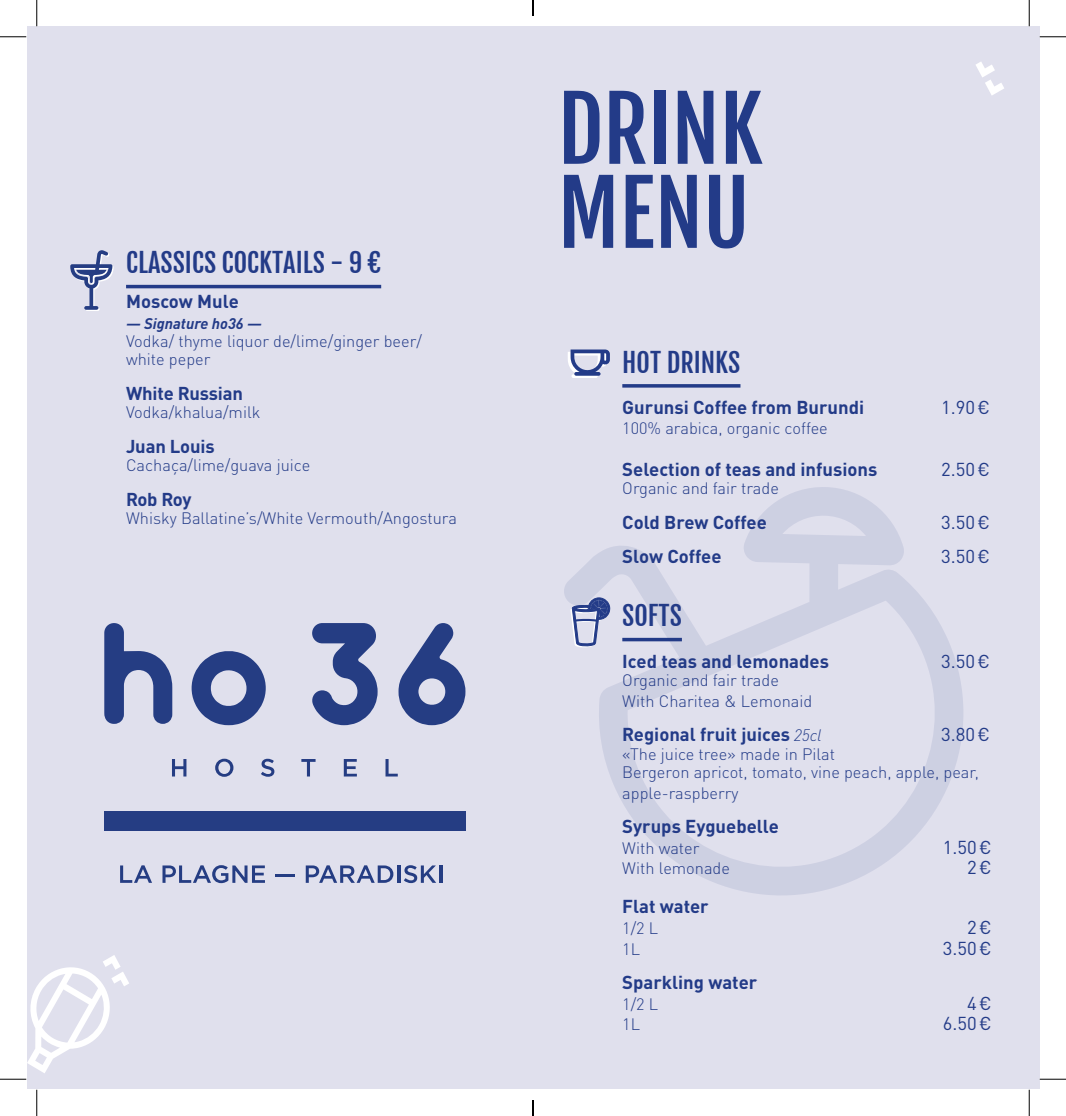
<style>
.page{position:relative;width:1066px;height:1116px;background:#fff}
.page>*{position:absolute;margin:0;border:0;box-sizing:border-box;transform-origin:0 0}
.t1{font:87.5px/84px "Fjalla One";color:#233b88}
.t2{font:26.25px "Fjalla One";color:#233b88}
.t3{font:700 18.55px "DIN Pro";color:#233b88}
.t4{font:18.55px "DIN Pro";color:#233b88}
.t5{font:700 18.38px "DIN Pro";letter-spacing:-.01em;color:#233b88}
.t6{font:300 16.45px/18.4px "DIN Pro";color:#233b88}
.t7{font:italic 700 15.22px "DIN Pro";color:#233b88}
.s1{font-weight:300;font-style:italic;font-size:16.45px}
</style>
<div class="page">
<div style="left:27px;top:27px;width:1012px;height:1061px;background:#e0e0ed"></div>
<svg style="left:976px;top:62px;width:28px;height:33px"></svg>
<hr style="left:126px;top:285px;width:255px;height:3px;background:#233b88">
<hr style="left:622px;top:384px;width:118px;height:3px;background:#233b88">
<svg style="left:568px;top:349px;width:42px;height:29px"></svg>
<svg style="left:564px;top:487px;width:399px;height:408px"></svg>
<svg style="left:70px;top:250px;width:44px;height:61px"></svg>
<div style="left:104px;top:811px;width:361px;height:19px;background:#253d83"></div>
<svg style="left:172px;top:759px;width:14px;height:17px"></svg>
<svg style="left:215px;top:758px;width:18px;height:18px"></svg>
<svg style="left:261px;top:758px;width:13px;height:18px"></svg>
<svg style="left:301px;top:759px;width:14px;height:17px"></svg>
<svg style="left:344px;top:759px;width:13px;height:17px"></svg>
<svg style="left:385px;top:759px;width:13px;height:17px"></svg>
<svg style="left:104px;top:623px;width:68px;height:100px"></svg>
<svg style="left:192px;top:651px;width:74px;height:74px"></svg>
<svg style="left:312px;top:623px;width:65px;height:102px"></svg>
<svg style="left:398px;top:623px;width:67px;height:102px"></svg>
<svg style="left:120px;top:865px;width:32px;height:17px"></svg>
<svg style="left:162px;top:865px;width:103px;height:18px"></svg>
<hr style="left:275px;top:873px;width:20px;height:3px;background:#253d83">
<svg style="left:306px;top:865px;width:87px;height:17px"></svg>
<hr style="left:397px;top:865px;width:3px;height:17px;background:#253d83">
<svg style="left:404px;top:865px;width:32px;height:17px"></svg>
<hr style="left:439px;top:865px;width:3px;height:17px;background:#253d83">
<svg style="left:0;top:36px;width:26px;height:1px"></svg>
<svg style="left:1039px;top:36px;width:27px;height:1px"></svg>
<svg style="left:0;top:955px;width:129px;height:124px"></svg>
<svg style="left:1039px;top:1078px;width:27px;height:1px"></svg>
<svg style="left:36px;top:0;width:1px;height:26px"></svg>
<svg style="left:36px;top:1089px;width:1px;height:26px"></svg>
<svg style="left:1029px;top:0;width:1px;height:26px"></svg>
<svg style="left:1029px;top:1089px;width:1px;height:26px"></svg>
<svg style="left:532px;top:0;width:2px;height:16px"></svg>
<svg style="left:532px;top:1100px;width:2px;height:15px"></svg>
<h2 class="t2" style="left:126px;top:247px;width:257px">CLASSICS COCKTAILS - 9 €</h2>
<p class="t3" style="left:126px;top:286px;width:114px">Moscow Mule</p>
<p class="t7" style="left:126px;top:310px;width:137px">— Signature ho36 —</p>
<p class="t6" style="left:126px;top:330px;width:297px">Vodka/ thyme liquor de/lime/ginger beer/ white peper</p>
<p class="t5" style="left:126px;top:378px;width:118px">White Russian</p>
<p class="t6" style="left:126px;top:401px;width:136px">Vodka/khalua/milk</p>
<p class="t5" style="left:126px;top:431px;width:90px">Juan Louis</p>
<p class="t6" style="left:126px;top:454px;width:186px">Cachaça/lime/guava juice</p>
<p class="t5" style="left:126px;top:483px;width:67px">Rob Roy</p>
<p class="t6" style="left:126px;top:507px;width:332px">Whisky Ballatine’s/White Vermouth/Angostura</p>
<h1 class="t1" style="left:558px;top:87px;width:206px">DRINK<br>MENU</h1>
<h2 class="t2" style="left:622px;top:346px;width:120px">HOT DRINKS</h2>
<p class="t3" style="left:622px;top:391px;width:243px">Gurunsi Coffee from Burundi</p>
<p class="t4" style="left:941px;top:392px;width:50px">1.90€</p>
<p class="t6" style="left:622px;top:418px;width:207px">100% arabica, organic coffee</p>
<p class="t3" style="left:622px;top:453px;width:257px">Selection of teas and infusions</p>
<p class="t4" style="left:941px;top:454px;width:50px">2.50€</p>
<p class="t6" style="left:622px;top:477px;width:158px">Organic and fair trade</p>
<p class="t3" style="left:622px;top:506px;width:146px">Cold Brew Coffee</p>
<p class="t4" style="left:941px;top:507px;width:50px">3.50€</p>
<p class="t3" style="left:622px;top:541px;width:101px">Slow Coffee</p>
<p class="t4" style="left:941px;top:541px;width:50px">3.50€</p>
<h2 class="t2" style="left:622px;top:600px;width:61px">SOFTS</h2>
<p class="t3" style="left:622px;top:645px;width:208px">Iced teas and lemonades</p>
<p class="t4" style="left:941px;top:646px;width:50px">3.50€</p>
<p class="t6" style="left:622px;top:668px;width:191px;line-height:20.5px">Organic and fair trade<br>With Charitea &amp; Lemonaid</p>
<p class="t3" style="left:622px;top:718px;width:201px">Regional fruit juices <span class="s1">25cl</span></p>
<p class="t4" style="left:941px;top:719px;width:50px">3.80€</p>
<p class="t6" style="left:622px;top:742px;width:358px">«The juice tree» made in Pilat<br>Bergeron apricot, tomato, vine peach, apple, pear,</p>
<p class="t6" style="left:622px;top:781px;width:118px">apple-raspberry</p>
<p class="t3" style="left:622px;top:810px;width:158px">Syrups Eyguebelle</p>
<p class="t6" style="left:622px;top:837px;width:79px">With water</p>
<p class="t4" style="left:943px;top:832px;width:50px">1.50€</p>
<p class="t6" style="left:622px;top:857px;width:109px">With lemonade</p>
<p class="t4" style="left:967px;top:852px;width:26px">2€</p>
<p class="t3" style="left:622px;top:891px;width:88px">Flat water</p>
<p class="t6" style="left:622px;top:917px;width:37px">1/2 L</p>
<p class="t4" style="left:967px;top:912px;width:26px">2€</p>
<p class="t6" style="left:622px;top:937px;width:19px">1L</p>
<p class="t4" style="left:943px;top:933px;width:50px">3.50€</p>
<p class="t3" style="left:622px;top:966px;width:136px">Sparkling water</p>
<p class="t6" style="left:622px;top:992px;width:37px">1/2 L</p>
<p class="t4" style="left:967px;top:988px;width:26px">4€</p>
<p class="t6" style="left:622px;top:1013px;width:19px">1L</p>
<p class="t4" style="left:943px;top:1008px;width:50px">6.50€</p>
</div>
